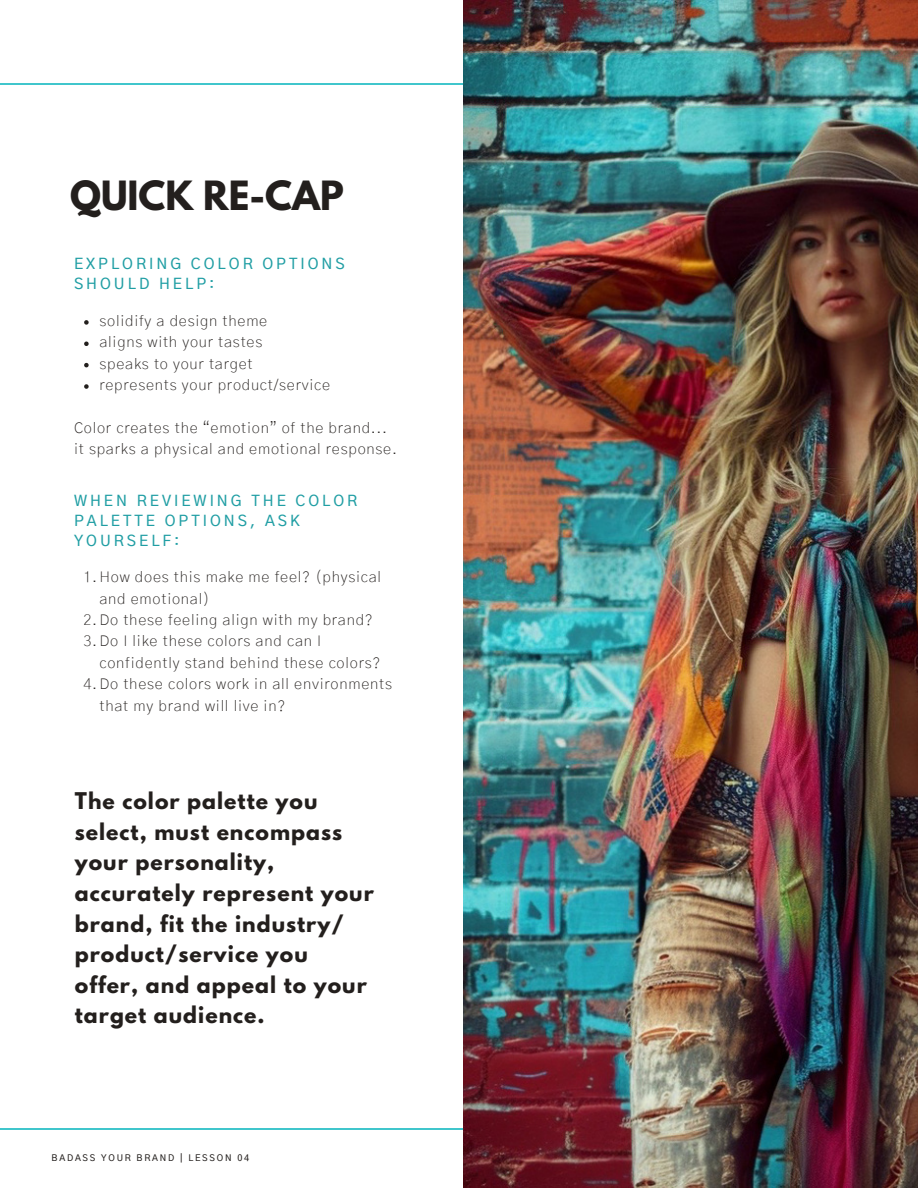
<style>
.page{position:relative;width:918px;height:1188px;background:#fff}
.page>*{position:absolute;margin:0;border:0;box-sizing:border-box;transform-origin:0 0}
.t1{font:700 35.7px "League Spartan";color:#231f1d}
.t2{font:700 20.4px/30.6px "League Spartan";letter-spacing:.05em;color:#231f1d}
.t3{font:200 15px/21.3px "Gothic A1";letter-spacing:.05em;color:#231f1d}
.t4{font:500 15px/20.2px "Gothic A1";letter-spacing:.2em;color:#209ea4}
.t5{font:500 8.85px "Gothic A1";letter-spacing:.2em;color:#231f1d}
</style>
<div class="page">
<hr style="left:0;top:84px;width:918px;height:1px;background:#40c6cc">
<hr style="left:0;top:1128px;width:918px;height:1px;background:#40c6cc">
<img style="left:463px;top:0;width:455px;height:1188px">
<svg style="left:84px;top:320px;width:5px;height:5px"></svg>
<svg style="left:84px;top:342px;width:5px;height:4px"></svg>
<svg style="left:84px;top:363px;width:5px;height:4px"></svg>
<svg style="left:84px;top:384px;width:5px;height:5px"></svg>
<h1 class="t1" style="left:70px;top:178px;width:275px">QUICK RE-CAP</h1>
<h3 class="t4" style="left:74px;top:255px;width:272px">EXPLORING COLOR OPTIONS<br>SHOULD HELP:</h3>
<p class="t3" style="left:100px;top:311px;width:169px">solidify a design theme</p>
<h3 class="t3" style="left:100px;top:332px;width:164px">aligns with your tastes</h3>
<p class="t3" style="left:100px;top:353px;width:155px">speaks to your target</p>
<p class="t3" style="left:100px;top:375px;width:232px">represents your product/service</p>
<p class="t3" style="left:74px;top:418px;width:315px">Color creates the “emotion” of the brand...</p>
<p class="t3" style="left:74px;top:439px;width:324px">it sparks a physical and emotional response.</p>
<p class="t4" style="left:74px;top:491px;width:285px">WHEN REVIEWING THE COLOR<br>PALETTE OPTIONS, ASK<br>YOURSELF:</p>
<p class="t3" style="left:100px;top:567px;width:283px;text-indent:-16px">1.How does this make me feel? (physical and emotional)</p>
<p class="t3" style="left:83px;top:610px;width:291px">2.Do these feeling align with my brand?</p>
<p class="t3" style="left:100px;top:631px;width:282px;text-indent:-16px">3.Do I like these colors and can I confidently stand behind these colors?</p>
<p class="t3" style="left:100px;top:674px;width:294px;text-indent:-16px">4.Do these colors work in all environments that my brand will live in?</p>
<h2 class="t2" style="left:75px;top:788px;width:300px">The color palette you select, must encompass your personality, accurately represent your brand, fit the industry/ product/service you offer, and appeal to your target audience.</h2>
<p class="t5" style="left:52px;top:1154px;width:199px">BADASS YOUR BRAND | LESSON 04</p>
</div>
